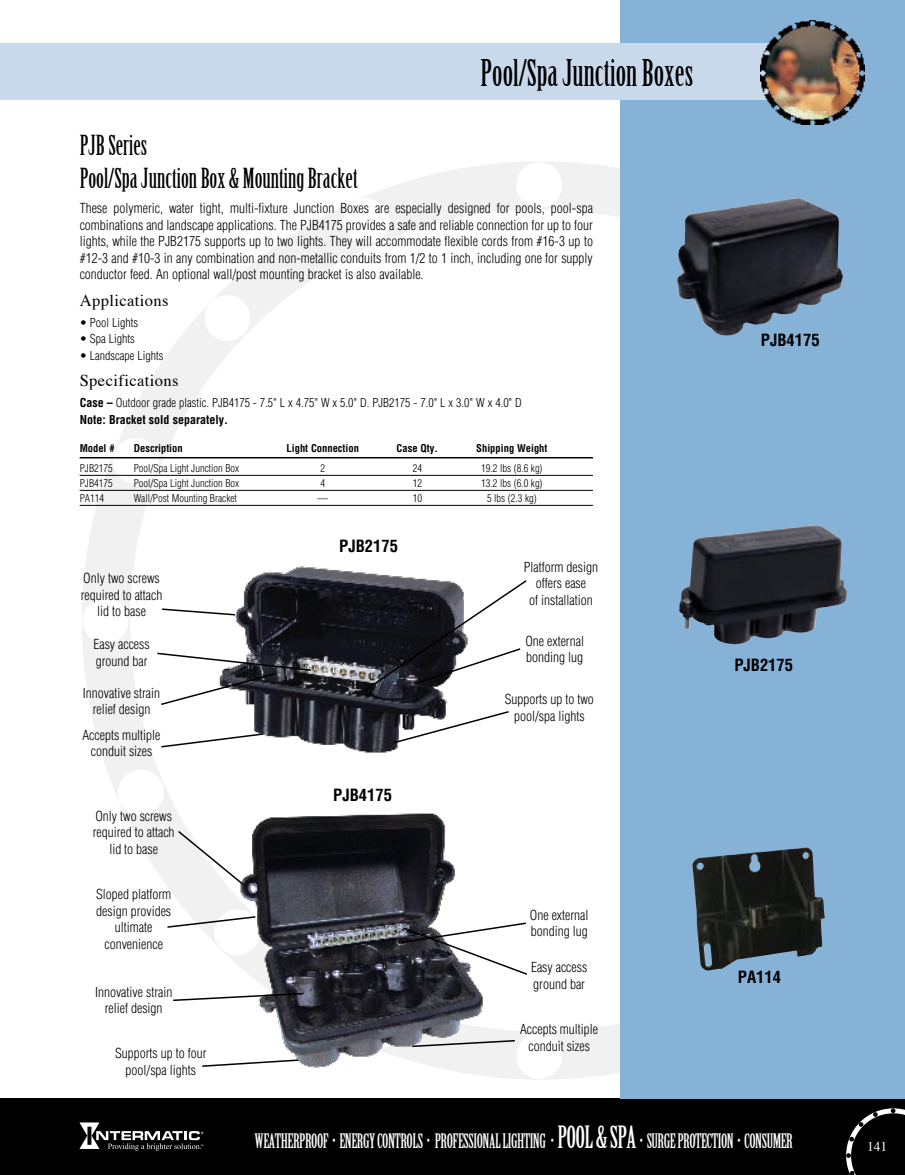
<style>
.page{position:relative;width:905px;height:1175px;background:#fff}
.page>*{position:absolute;margin:0;border:0;box-sizing:border-box;transform-origin:0 0}
.t1{font:36px "Birch";color:#000}
.t2{font:27px/32.4px "Birch";color:#000}
.t3{font:19.5px "Birch";letter-spacing:-.025em;color:#fff}
.t4{font:700 condensed 16.5px "Helvetica";color:#000}
.t5{font:16.5px "Times";letter-spacing:.025em;color:#000}
.t6{font:300 condensed 13.5px/16.5px "Helvetica";color:#000;text-align:center}
.t7{font:13.5px "Times";color:#fff}
.t8{font:300 condensed 12px/16.5px "Helvetica";color:#000}
.t9{font:300 condensed 10.5px "Helvetica";color:#000}
.t10{font:700 condensed 10.5px "Helvetica";color:#000}
.s1{font-weight:700}
.s2{font-size:30px}
</style>
<div class="page">
<svg style="left:82px;top:162px;width:538px;height:917px"></svg>
<div style="left:0;top:1098px;width:904px;height:76px;background:#000"></div>
<svg style="left:79px;top:1122px;width:124px;height:28px"></svg>
<div style="left:620px;top:0;width:284px;height:1098px;background:#87b2d8"></div>
<div style="left:0;top:43px;width:818px;height:57px;background:#c9d9ec"></div>
<svg style="left:846px;top:1108px;width:58px;height:66px"></svg>
<hr style="left:80px;top:457px;width:513px;height:1px;background:#000">
<hr style="left:80px;top:475px;width:513px;height:1px;background:#000">
<hr style="left:80px;top:490px;width:513px;height:1px;background:#000">
<hr style="left:80px;top:505px;width:513px;height:1px;background:#000">
<svg style="left:201px;top:1058px;width:24px;height:9px"></svg>
<img style="left:225px;top:798px;width:262px;height:279px">
<svg style="left:176px;top:829px;width:69px;height:57px"></svg>
<svg style="left:166px;top:915px;width:91px;height:13px"></svg>
<svg style="left:172px;top:992px;width:133px;height:9px"></svg>
<svg style="left:410px;top:1039px;width:106px;height:8px"></svg>
<svg style="left:400px;top:921px;width:129px;height:55px"></svg>
<img style="left:208px;top:544px;width:279px;height:228px">
<svg style="left:160px;top:607px;width:76px;height:9px"></svg>
<svg style="left:156px;top:651px;width:156px;height:55px"></svg>
<svg style="left:160px;top:732px;width:104px;height:16px"></svg>
<svg style="left:391px;top:710px;width:119px;height:34px"></svg>
<svg style="left:362px;top:578px;width:166px;height:114px"></svg>
<img style="left:677px;top:198px;width:165px;height:138px">
<img style="left:692px;top:847px;width:133px;height:123px">
<img style="left:679px;top:525px;width:168px;height:120px">
<img style="left:760px;top:21px;width:104px;height:104px">
<h1 class="t1" style="left:480px;top:54px;width:214px">Pool/Spa Junction Boxes</h1>
<h2 class="t2" style="left:80px;top:130px;width:279px">PJB Series<br>Pool/Spa Junction Box &amp; Mounting Bracket</h2>
<p class="t6" style="left:80px;top:200px;width:515px;text-align:justify">These polymeric, water tight, multi-fixture Junction Boxes are especially designed for pools, pool-spa combinations and landscape applications. The PJB4175 provides a safe and reliable connection for up to four lights, while the PJB2175 supports up to two lights. They will accommodate flexible cords from #16-3 up to #12-3 and #10-3 in any combination and non-metallic conduits from 1/2 to 1 inch, including one for supply conductor feed. An optional wall/post mounting bracket is also available.</p>
<p class="t5" style="left:80px;top:285px;width:90px">Applications</p>
<p class="t8" style="left:80px;top:314px;width:60px">• Pool Lights</p>
<p class="t8" style="left:80px;top:331px;width:57px">• Spa Lights</p>
<p class="t8" style="left:80px;top:347px;width:85px">• Landscape Lights</p>
<p class="t5" style="left:80px;top:365px;width:100px">Specifications</p>
<p class="t8" style="left:80px;top:395px;width:444px"><span class="s1">Case –</span> Outdoor grade plastic. PJB4175 - 7.5" L x 4.75" W x 5.0" D. PJB2175 - 7.0" L x 3.0" W x 4.0" D<br><span class="s1">Note: Bracket sold separately.</span></p>
<p class="t10" style="left:80px;top:442px;width:36px">Model #</p>
<p class="t10" style="left:134px;top:442px;width:50px">Description</p>
<p class="t10" style="left:286px;top:442px;width:74px">Light Connection</p>
<p class="t10" style="left:396px;top:442px;width:43px">Case Qty.</p>
<p class="t10" style="left:476px;top:442px;width:73px">Shipping Weight</p>
<p class="t9" style="left:80px;top:462px;width:35px">PJB2175</p>
<p class="t9" style="left:134px;top:462px;width:107px">Pool/Spa Light Junction Box</p>
<p class="t9" style="left:320px;top:462px;width:6px">2</p>
<p class="t9" style="left:412px;top:462px;width:11px">24</p>
<p class="t9" style="left:481px;top:462px;width:63px">19.2 lbs (8.6 kg)</p>
<p class="t9" style="left:80px;top:477px;width:35px">PJB4175</p>
<p class="t9" style="left:134px;top:477px;width:107px">Pool/Spa Light Junction Box</p>
<p class="t9" style="left:320px;top:477px;width:6px">4</p>
<p class="t9" style="left:412px;top:477px;width:11px">12</p>
<p class="t9" style="left:481px;top:477px;width:63px">13.2 lbs (6.0 kg)</p>
<p class="t9" style="left:80px;top:492px;width:26px">PA114</p>
<p class="t9" style="left:134px;top:492px;width:105px">Wall/Post Mounting Bracket</p>
<p class="t9" style="left:317px;top:492px;width:12px">—</p>
<p class="t9" style="left:412px;top:492px;width:11px">10</p>
<p class="t9" style="left:487px;top:492px;width:51px">5 lbs (2.3 kg)</p>
<p class="t6" style="left:81px;top:570px;width:83px">Only two screws required to attach lid to base</p>
<p class="t6" style="left:93px;top:636px;width:58px;text-align:left">Easy access ground bar</p>
<p class="t6" style="left:83px;top:684px;width:79px">Innovative strain relief design</p>
<p class="t6" style="left:83px;top:726px;width:79px">Accepts multiple conduit sizes</p>
<p class="t6" style="left:93px;top:807px;width:83px">Only two screws required to attach lid to base</p>
<p class="t6" style="left:96px;top:886px;width:76px">Sloped platform design provides ultimate convenience</p>
<p class="t6" style="left:95px;top:983px;width:79px">Innovative strain relief design</p>
<p class="t6" style="left:115px;top:1045px;width:93px">Supports up to four pool/spa lights</p>
<p class="t4" style="left:339px;top:536px;width:60px">PJB2175</p>
<p class="t4" style="left:333px;top:785px;width:60px">PJB4175</p>
<p class="t6" style="left:524px;top:558px;width:76px">Platform design offers ease<br>of installation</p>
<p class="t6" style="left:525px;top:632px;width:60px;text-align:left">One external bonding lug</p>
<p class="t6" style="left:504px;top:690px;width:91px">Supports up to two pool/spa lights</p>
<p class="t6" style="left:530px;top:906px;width:60px;text-align:left">One external bonding lug</p>
<p class="t6" style="left:531px;top:959px;width:58px;text-align:left">Easy access ground bar</p>
<p class="t6" style="left:520px;top:1021px;width:79px">Accepts multiple conduit sizes</p>
<p class="t4" style="left:761px;top:330px;width:60px">PJB4175</p>
<p class="t4" style="left:734px;top:655px;width:60px">PJB2175</p>
<p class="t4" style="left:738px;top:967px;width:45px">PA114</p>
<h3 class="t3" style="left:254px;top:1131px;width:540px">WEATHERPROOF • ENERGY CONTROLS • PROFESSIONAL LIGHTING • <span class="s2">POOL &amp; SPA</span> • SURGE PROTECTION • CONSUMER</h3>
<p class="t7" style="left:867px;top:1133px;width:22px">141</p>
</div>
